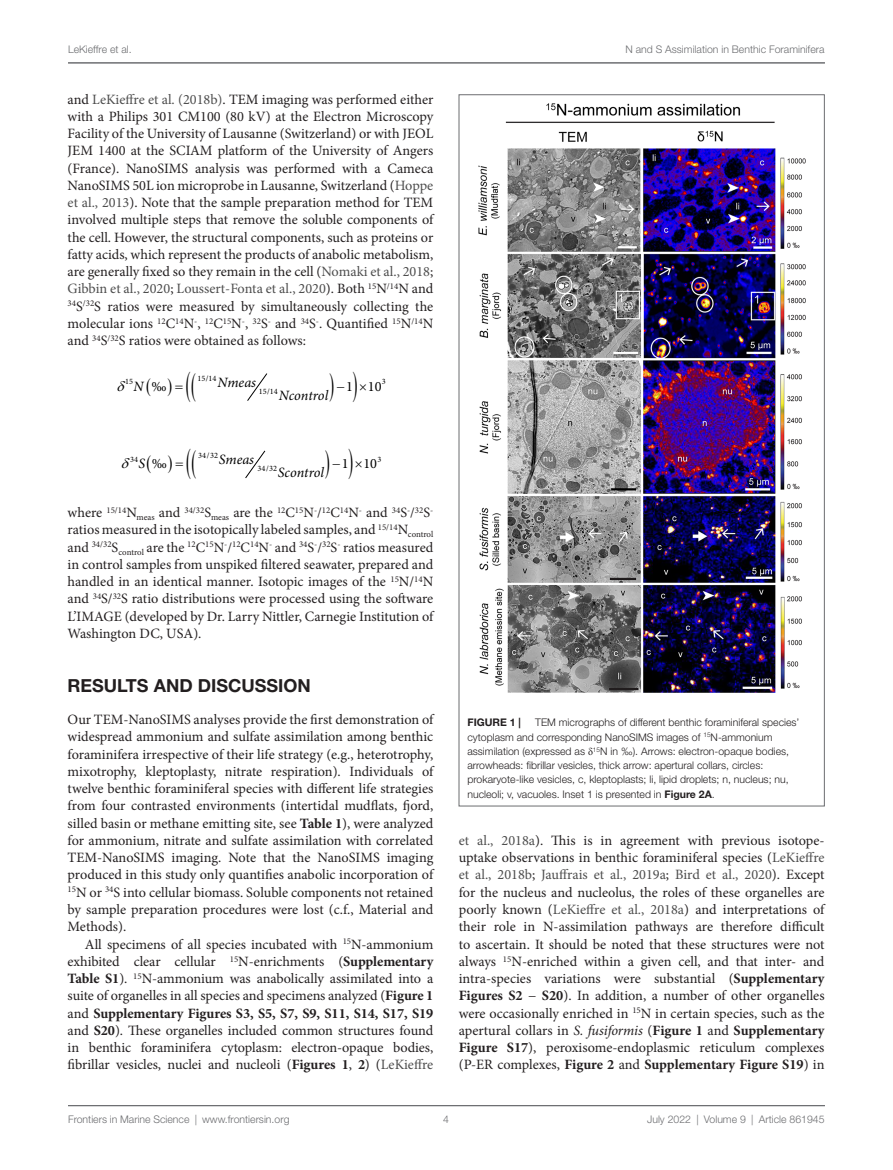
<style>
.page{position:relative;width:893px;height:1170px;background:#fff}
.page>*{position:absolute;margin:0;border:0;box-sizing:border-box;transform-origin:0 0}
.SecHeadA{font:700 18px "Helvetica Neue LT Std";color:#231f20}
.Para{font:14.25px/17.2px "Minion Pro";color:#231f20;text-align:justify}
.ParaIndent{font:14.25px/17.2px "Minion Pro";letter-spacing:-.005em;color:#231f20;text-align:justify}
.t1{font:italic 14.25px "Minion Pro";color:#000001}
.t2{font:14.25px "Minion Pro";color:#000001}
.FigCaption{font:300 10.5px/14.2px "Helvetica Neue LT Std";color:#231f20}
.t3{font:300 10.5px "Helvetica Neue LT Std";color:#6c6d70}
.Para-2{font:8.85px "Minion Pro";color:#231f20}
.t4{font:8.25px "Minion Pro";color:#000001}
.s1{color:#4d4d4d}
.s2{font-size:14.25px}
.s3{font-weight:700}
.s4{font-family:"Times New Roman";font-weight:400}
.s5{font-style:italic}
</style>
<div class="page">
<hr style="left:68px;top:63px;width:757px;height:1px;background:#6c6d70">
<hr style="left:68px;top:1105px;width:757px;height:1px;background:#6c6d70">
<svg style="left:247px;top:373px;width:21px;height:28px"></svg>
<svg style="left:245px;top:450px;width:21px;height:28px"></svg>
<img style="left:478px;top:103px;width:327px;height:589px">
<p class="t3" style="left:68px;top:43px;width:65px">LeKieffre et al.</p>
<p class="t3" style="left:625px;top:43px;width:201px">N and S Assimilation in Benthic Foraminifera</p>
<p class="Para" style="left:68px;top:90px;width:367px">and <span class="s1">LeKieffre et al. (2018b)</span>. TEM imaging was performed either with a Philips 301 CM100 (80 kV) at the Electron Microscopy Facility of the University of Lausanne (Switzerland) or with JEOL JEM 1400 at the SCIAM platform of the University of Angers (France). NanoSIMS analysis was performed with a Cameca NanoSIMS 50L ion microprobe in Lausanne, Switzerland (<span class="s1">Hoppe et al., 2013</span>). Note that the sample preparation method for TEM involved multiple steps that remove the soluble components of the cell. However, the structural components, such as proteins or fatty acids, which represent the products of anabolic metabolism, are generally fixed so they remain in the cell (<span class="s1">Nomaki et al., 2018</span>; <span class="s1">Gibbin et al., 2020</span>; <span class="s1">Loussert-Fonta et al., 2020</span>). Both <sup>15</sup>N<sup>/14</sup>N and <sup>34</sup>S<sup>/32</sup>S ratios were measured by simultaneously collecting the molecular ions <sup>12</sup>C<sup>14</sup>N<sup>-</sup>, <sup>12</sup>C<sup>15</sup>N<sup>-</sup>, <sup>32</sup>S<sup>-</sup> and <sup>34</sup>S<sup>-</sup>. Quantified <sup>15</sup>N<sup>/14</sup>N and <sup>34</sup>S<sup>/32</sup>S ratios were obtained as follows:</p>
<p class="t4" style="left:197px;top:372px;width:20px">15/14</p>
<p class="t4" style="left:125px;top:376px;width:9px">15</p>
<p class="t4" style="left:382px;top:376px;width:5px">3</p>
<p class="t2" style="left:152px;top:376px;width:17px">‰</p>
<p class="t2" style="left:337px;top:376px;width:18px">−1</p>
<p class="t1" style="left:217px;top:374px;width:40px">Nmeas</p>
<p class="t1" style="left:134px;top:377px;width:12px">N</p>
<p class="t2" style="left:368px;top:376px;width:15px">10</p>
<p class="t4" style="left:259px;top:385px;width:20px">15/14</p>
<p class="t1" style="left:279px;top:387px;width:51px">Ncontrol</p>
<p class="t4" style="left:198px;top:449px;width:21px">34/32</p>
<p class="t1" style="left:219px;top:451px;width:37px">Smeas</p>
<p class="t4" style="left:130px;top:453px;width:9px">34</p>
<p class="t4" style="left:377px;top:453px;width:5px">3</p>
<p class="t2" style="left:152px;top:454px;width:17px">‰</p>
<p class="t2" style="left:333px;top:454px;width:17px">−1</p>
<p class="t4" style="left:257px;top:463px;width:21px">34/32</p>
<p class="t1" style="left:139px;top:455px;width:8px">S</p>
<p class="t2" style="left:363px;top:454px;width:15px">10</p>
<p class="t1" style="left:278px;top:464px;width:48px">Scontrol</p>
<p class="Para-2" style="left:68px;top:504px;width:367px"><span class="s2">where</span> 15/14<span class="s2">N</span>meas <span class="s2">and</span> 34/32<span class="s2">S</span>meas <span class="s2">are the</span> 12<span class="s2">C</span>15<span class="s2">N</span>-<span class="s2">/</span>12<span class="s2">C</span>14<span class="s2">N</span>- <span class="s2">and</span> 34<span class="s2">S</span>-<span class="s2">/</span>32<span class="s2">S</span>-</p>
<p class="Para" style="left:68px;top:521px;width:367px">ratios measured in the isotopically labeled samples, and <sup>15/14</sup>N<sub>control </sub>and <sup>34/32</sup>S<sub>control</sub> are the <sup>12</sup>C<sup>15</sup>N<sup>-</sup>/<sup>12</sup>C<sup>14</sup>N<sup>-</sup> and <sup>34</sup>S<sup>-</sup>/<sup>32</sup>S<sup>-</sup> ratios measured in control samples from unspiked filtered seawater, prepared and handled in an identical manner. Isotopic images of the <sup>15</sup>N/<sup>14</sup>N and <sup>34</sup>S/<sup>32</sup>S ratio distributions were processed using the software L’IMAGE (developed by Dr. Larry Nittler, Carnegie Institution of Washington DC, USA).</p>
<p class="SecHeadA" style="left:68px;top:674px;width:245px">RESULTS AND DISCUSSION</p>
<p class="Para" style="left:68px;top:711px;width:367px">Our TEM-NanoSIMS analyses provide the first demonstration of widespread ammonium and sulfate assimilation among benthic foraminifera irrespective of their life strategy (e.g., heterotrophy, mixotrophy, kleptoplasty, nitrate respiration). Individuals of twelve benthic foraminiferal species with different life strategies from four contrasted environments (intertidal mudflats, fjord, silled basin or methane emitting site, see <span class="s3">Table 1</span>), were analyzed for ammonium, nitrate and sulfate assimilation with correlated TEM-NanoSIMS imaging. Note that the NanoSIMS imaging produced in this study only quantifies anabolic incorporation of <sup>15</sup>N or <sup>34</sup>S into cellular biomass. Soluble components not retained by sample preparation procedures were lost (c.f., Material and Methods).</p>
<p class="ParaIndent" style="left:68px;top:935px;width:367px;text-indent:17px">All specimens of all species incubated with <sup>15</sup>N-ammonium exhibited clear cellular <sup>15</sup>N-enrichments (<span class="s3">Supplementary Table S1</span>). <sup>15</sup>N-ammonium was anabolically assimilated into a suite of organelles in all species and specimens analyzed (<span class="s3">Figure 1 </span>and <span class="s3">Supplementary Figures S3, S5, S7, S9, S11, S14, S17, S19 </span>and <span class="s3">S20</span>). These organelles included common structures found in benthic foraminifera cytoplasm: electron-opaque bodies, fibrillar vesicles, nuclei and nucleoli (<span class="s3">Figures 1</span>, <span class="s3">2</span>) (<span class="s1">LeKieffre</span></p>
<p class="FigCaption" style="left:467px;top:715px;width:334px"><span class="s3">FIGURE 1 |</span> TEM micrographs of different benthic foraminiferal species’ cytoplasm and corresponding NanoSIMS images of <sup>15</sup>N-ammonium assimilation (expressed as <span class="s4">δ</span><sup>15</sup>N in ‰). Arrows: electron-opaque bodies, arrowheads: fibrillar vesicles, thick arrow: apertural collars, circles: prokaryote-like vesicles, c, kleptoplasts; li, lipid droplets; n, nucleus; nu, nucleoli; v, vacuoles. Inset 1 is presented in <span class="s3">Figure 2A</span>.</p>
<p class="ParaIndent" style="left:459px;top:831px;width:367px"><span class="s1">et al., 2018a</span>). This is in agreement with previous isotope&shy;uptake observations in benthic foraminiferal species (<span class="s1">LeKieffre et al., 2018b</span>; <span class="s1">Jauffrais et al., 2019a</span>; <span class="s1">Bird et al., 2020</span>). Except for the nucleus and nucleolus, the roles of these organelles are poorly known (<span class="s1">LeKieffre et al., 2018a</span>) and interpretations of their role in N-assimilation pathways are therefore difficult to ascertain. It should be noted that these structures were not always <sup>15</sup>N-enriched within a given cell, and that inter- and intra-species variations were substantial (<span class="s3">Supplementary Figures S2</span> − <span class="s3">S20</span>). In addition, a number of other organelles were occasionally enriched in <sup>15</sup>N in certain species, such as the apertural collars in <span class="s5">S. fusiformis</span> (<span class="s3">Figure 1</span> and <span class="s3">Supplementary Figure S17</span>), peroxisome-endoplasmic reticulum complexes (P-ER complexes, <span class="s3">Figure 2</span> and <span class="s3">Supplementary Figure S19</span>) in</p>
<p class="t3" style="left:68px;top:1112px;width:223px">Frontiers in Marine Science | www.frontiersin.org</p>
<p class="t3" style="left:443px;top:1112px;width:7px">4</p>
<p class="t3" style="left:647px;top:1112px;width:179px">July 2022 | Volume 9 | Article 861945</p>
</div>
